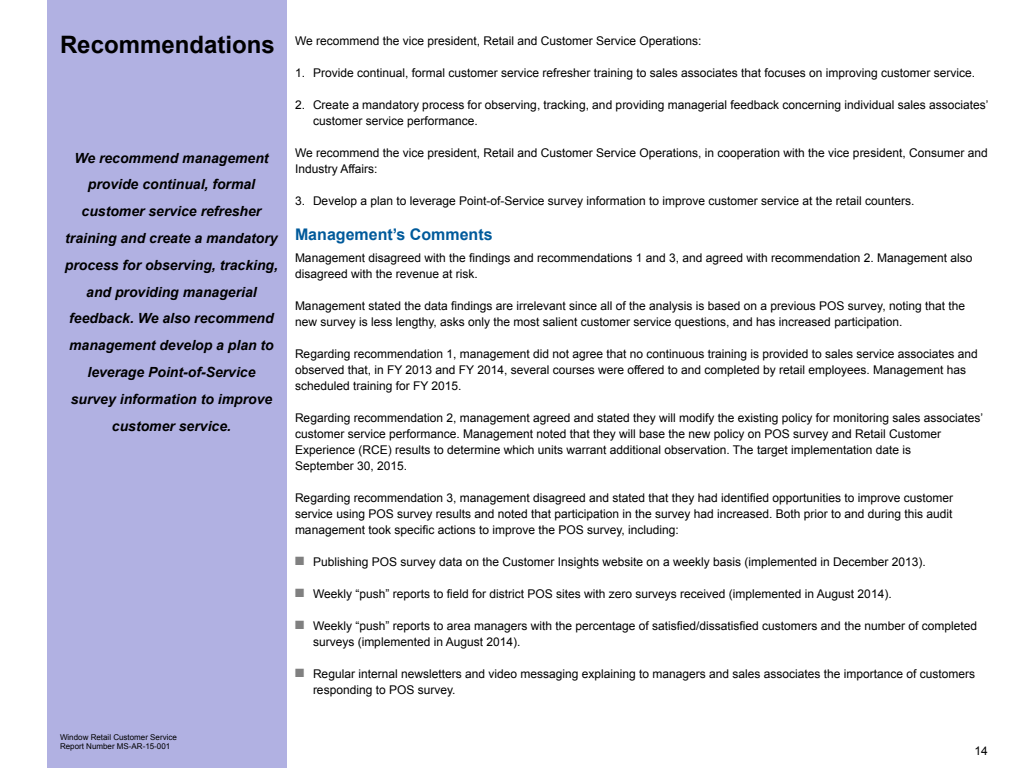
<style>
.page{position:relative;width:1024px;height:768px;background:#fff}
.page>*{position:absolute;margin:0;border:0;box-sizing:border-box;transform-origin:0 0}
.t1{font:700 24px "Arial";color:#000}
.t2{font:700 16px "Arial";color:#005a9b}
.t3{font:italic 700 14px/26.8px "Arial";color:#000;text-align:center}
.t4{font:12px/16px "Arial";color:#000}
.t5{font:8px/9.6px "Arial";color:#000}
.s1{color:#808080}
</style>
<div class="page">
<div style="left:48px;top:0;width:239px;height:768px;background:#b1b1e2"></div>
<h1 class="t1" style="left:60px;top:29px;width:216px">Recommendations</h1>
<p class="t3" style="left:65px;top:145px;width:215px">We recommend management provide continual, formal customer service refresher training and create a mandatory process for observing, tracking, and providing managerial feedback. We also recommend management develop a plan to leverage Point-of-Service survey information to improve customer service.</p>
<p class="t4" style="left:295px;top:33px;width:408px">We recommend the vice president, Retail and Customer Service Operations:</p>
<p class="t4" style="left:295px;top:65px;width:682px">1. Provide continual, formal customer service refresher training to sales associates that focuses on improving customer service.</p>
<p class="t4" style="left:313px;top:97px;width:677px;text-indent:-18px">2. Create a mandatory process for observing, tracking, and providing managerial feedback concerning individual sales associates’ customer service performance.</p>
<p class="t4" style="left:295px;top:145px;width:694px">We recommend the vice president, Retail and Customer Service Operations, in cooperation with the vice president, Consumer and<br>Industry Affairs:</p>
<p class="t4" style="left:295px;top:193px;width:621px">3. Develop a plan to leverage Point-of-Service survey information to improve customer service at the retail counters.</p>
<h2 class="t2" style="left:295px;top:224px;width:199px">Management’s Comments</h2>
<p class="t4" style="left:295px;top:250px;width:679px">Management disagreed with the findings and recommendations 1 and 3, and agreed with recommendation 2. Management also disagreed with the revenue at risk.</p>
<p class="t4" style="left:295px;top:298px;width:672px">Management stated the data findings are irrelevant since all of the analysis is based on a previous POS survey, noting that the new survey is less lengthy, asks only the most salient customer service questions, and has increased participation.</p>
<p class="t4" style="left:295px;top:346px;width:684px">Regarding recommendation 1, management did not agree that no continuous training is provided to sales service associates and observed that, in FY 2013 and FY 2014, several courses were offered to and completed by retail employees. Management has scheduled training for FY 2015.</p>
<p class="t4" style="left:295px;top:410px;width:690px">Regarding recommendation 2, management agreed and stated they will modify the existing policy for monitoring sales associates’ customer service performance. Management noted that they will base the new policy on POS survey and Retail Customer Experience (RCE) results to determine which units warrant additional observation. The target implementation date is<br>September 30, 2015.</p>
<p class="t4" style="left:295px;top:490px;width:660px;text-align:justify">Regarding recommendation 3, management disagreed and stated that they had identified opportunities to improve customer service using POS survey results and noted that participation in the survey had increased. Both prior to and during this audit management took specific actions to improve the POS survey, including:</p>
<p class="t4" style="left:295px;top:554px;width:632px"><span class="s1">■</span> Publishing POS survey data on the Customer Insights website on a weekly basis (implemented in December 2013).</p>
<p class="t4" style="left:295px;top:586px;width:598px"><span class="s1">■</span> Weekly “push” reports to field for district POS sites with zero surveys received (implemented in August 2014).</p>
<p class="t4" style="left:313px;top:618px;width:666px;text-indent:-18px"><span class="s1">■</span> Weekly “push” reports to area managers with the percentage of satisfied/dissatisfied customers and the number of completed surveys (implemented in August 2014).</p>
<p class="t4" style="left:313px;top:666px;width:664px;text-indent:-18px"><span class="s1">■</span> Regular internal newsletters and video messaging explaining to managers and sales associates the importance of customers responding to POS survey.</p>
<p class="t5" style="left:60px;top:732px;width:118px">Window Retail Customer Service<br>Report Number MS-AR-15-001</p>
<p class="t4" style="left:975px;top:743px;width:15px">14</p>
</div>
